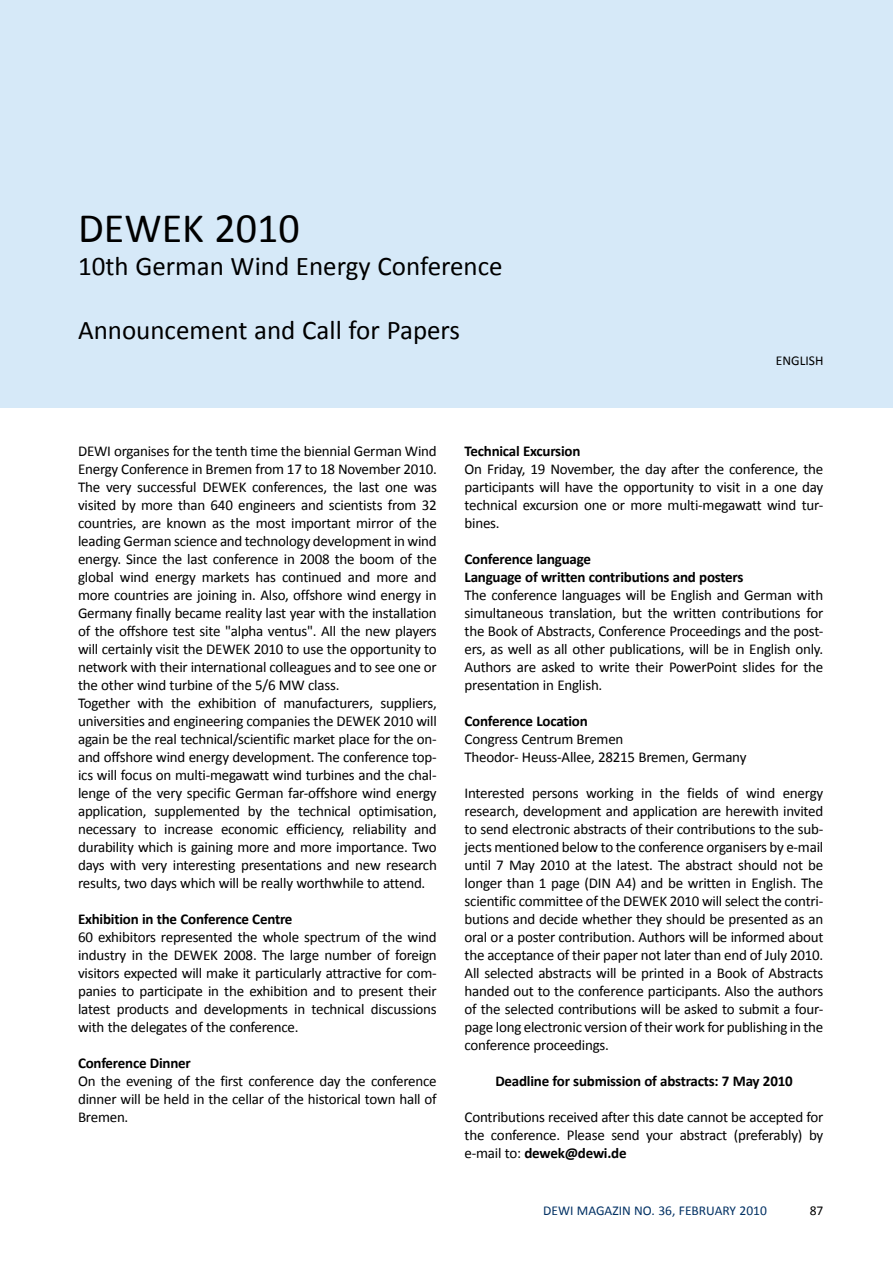
<style>
.page{position:relative;width:893px;height:1263px;background:#fff}
.page>*{position:absolute;margin:0;border:0;box-sizing:border-box;transform-origin:0 0}
.t1{font:42px "Calibri";color:#000}
.t2{font:27px "Calibri";color:#000}
.t3{font:15px/18px "Calibri";letter-spacing:-.015em;color:#000;text-align:justify}
.t4{font:700 15px/18px "Calibri";letter-spacing:-.015em;color:#000}
.t5{font:13.5px "Calibri";color:#003063}
.t6{font:13.5px "Calibri";color:#000}
.s1{font-weight:700}
</style>
<div class="page">
<div style="left:0;top:0;width:893px;height:407px;background:#d6e9f8"></div>
<h1 class="t1" style="left:78px;top:202px;width:223px">DEWEK 2010</h1>
<h2 class="t2" style="left:78px;top:249px;width:426px">10th German Wind Energy Conference</h2>
<h2 class="t2" style="left:78px;top:313px;width:384px">Announcement and Call for Papers</h2>
<p class="t6" style="left:776px;top:352px;width:15px">English</p>
<p class="t3" style="left:78px;top:441px;width:360px;text-align:left">DEWI organises for the tenth time the biennial German Wind Energy Conference in Bremen from 17 to 18 November 2010.<br>The very successful DEWEK conferences, the last one was visited by more than 640 engineers and scientists from 32 countries, are known as the most important mirror of the leading German science and technology development in wind energy. Since the last conference in 2008 the boom of the global wind energy markets has continued and more and more countries are joining in. Also, offshore wind energy in Germany finally became reality last year with the installation of the offshore test site "alpha ventus". All the new players will certainly visit the DEWEK 2010 to use the opportunity to network with their international colleagues and to see one or the other wind turbine of the 5/6 MW class.<br>Together with the exhibition of manufacturers, suppliers, universities and engineering companies the DEWEK 2010 will again be the real technical/scientific market place for the on&shy;and offshore wind energy development. The conference top&shy;ics will focus on multi-megawatt wind turbines and the chal&shy;lenge of the very specific German far-offshore wind energy application, supplemented by the technical optimisation, necessary to increase economic efficiency, reliability and durability which is gaining more and more importance. Two days with very interesting presentations and new research results, two days which will be really worthwhile to attend.</p>
<p class="t4" style="left:78px;top:909px;width:216px">Exhibition in the Conference Centre</p>
<p class="t3" style="left:78px;top:927px;width:360px">60 exhibitors represented the whole spectrum of the wind industry in the DEWEK 2008. The large number of foreign visitors expected will make it particularly attractive for com&shy;panies to participate in the exhibition and to present their latest products and developments in technical discussions with the delegates of the conference.</p>
<p class="t4" style="left:78px;top:1053px;width:114px">Conference Dinner</p>
<p class="t3" style="left:78px;top:1071px;width:360px">On the evening of the first conference day the conference dinner will be held in the cellar of the historical town hall of Bremen.</p>
<p class="t4" style="left:465px;top:441px;width:117px">Technical Excursion</p>
<p class="t3" style="left:465px;top:459px;width:360px">On Friday, 19 November, the day after the conference, the participants will have the opportunity to visit in a one day technical excursion one or more multi-megawatt wind tur&shy;bines.</p>
<p class="t4" style="left:465px;top:549px;width:280px">Conference language<br>Language of written contributions and posters</p>
<p class="t3" style="left:465px;top:585px;width:360px">The conference languages will be English and German with simultaneous translation, but the written contributions for the Book of Abstracts, Conference Proceedings and the post&shy;ers, as well as all other publications, will be in English only.<br>Authors are asked to write their PowerPoint slides for the presentation in English.</p>
<p class="t4" style="left:465px;top:711px;width:125px">Conference Location</p>
<p class="t3" style="left:465px;top:729px;width:283px">Congress Centrum Bremen<br>Theodor- Heuss-Allee, 28215 Bremen, Germany</p>
<p class="t3" style="left:465px;top:783px;width:360px">Interested persons working in the fields of wind energy research, development and application are herewith invited to send electronic abstracts of their contributions to the sub&shy;jects mentioned below to the conference organisers by e-mail until 7 May 2010 at the latest. The abstract should not be longer than 1 page (DIN A4) and be written in English. The scientific committee of the DEWEK 2010 will select the contri&shy;butions and decide whether they should be presented as an oral or a poster contribution. Authors will be informed about the acceptance of their paper not later than end of July 2010.<br>All selected abstracts will be printed in a Book of Abstracts handed out to the conference participants. Also the authors of the selected contributions will be asked to submit a four&shy;page long electronic version of their work for publishing in the conference proceedings.</p>
<p class="t4" style="left:495px;top:1071px;width:299px">Deadline for submission of abstracts: 7 May 2010</p>
<p class="t3" style="left:465px;top:1107px;width:360px">Contributions received after this date cannot be accepted for the conference. Please send your abstract (preferably) by e-mail to: <span class="s1">dewek@dewi.de</span></p>
<p class="t5" style="left:543px;top:1202px;width:225px">DEWI MAGAZIN NO. 36, FEBRUARY 2010</p>
<p class="t6" style="left:810px;top:1202px;width:15px">87</p>
</div>
